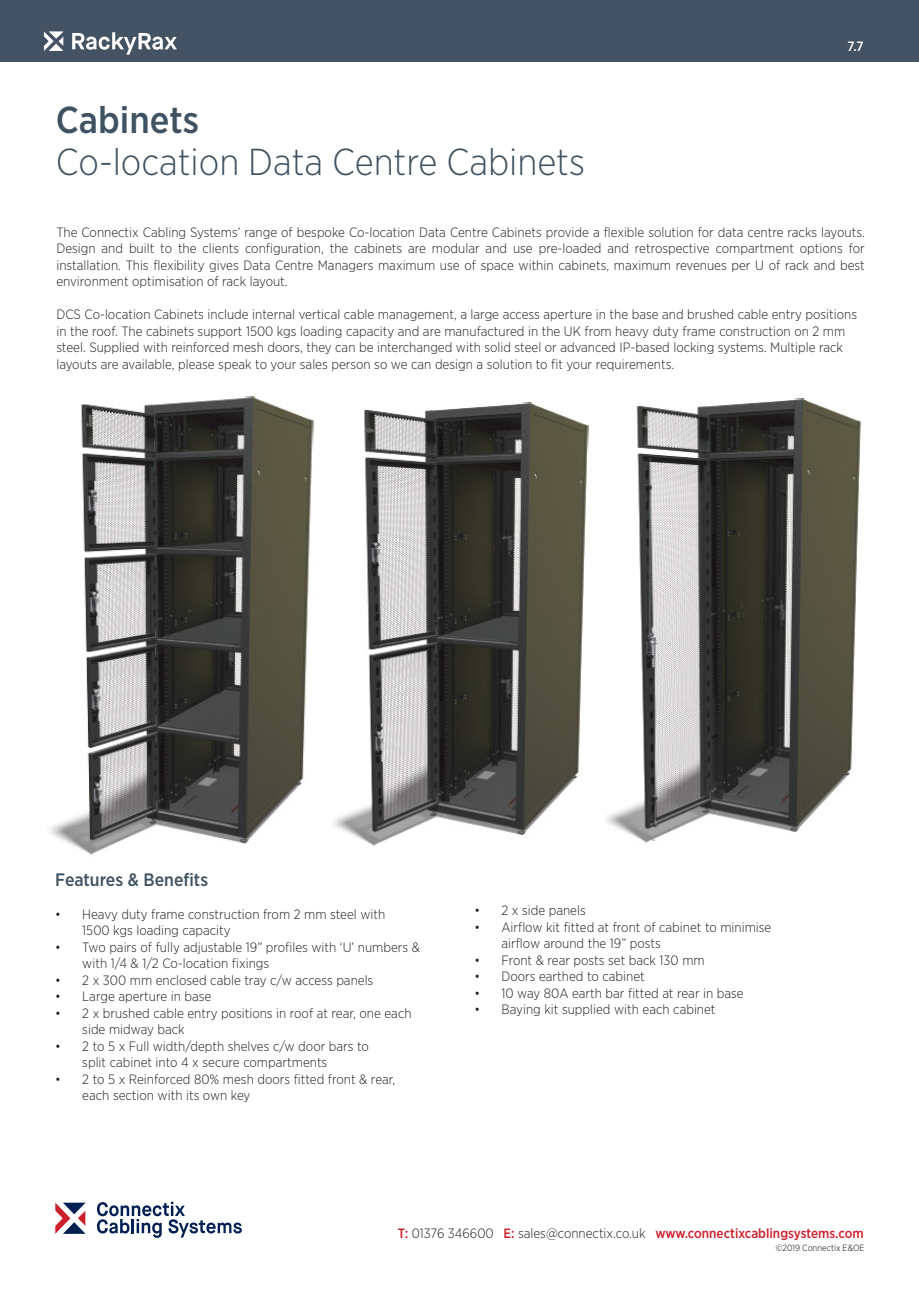
<style>
.page{position:relative;width:919px;height:1289px;background:#fff}
.page>*{position:absolute;margin:0;border:0;box-sizing:border-box;transform-origin:0 0}
.t1{font:300 37.5px "Gotham Narrow";color:#3e5261}
.t2{font:500 37.5px "Gotham Narrow";color:#3e5261}
.t3{font:500 18px "Gotham Narrow";color:#3e5261}
.t4{font:300 13.5px/16.5px "Gotham Narrow";color:#231f20}
.t5{font:500 13.5px "Gotham Narrow";color:#cd1f2c}
.t6{font:500 13.5px "Gotham Narrow";color:#fff}
.t7{font:300 9px "Gotham Narrow";color:#010000}
.s1{font-weight:300;color:#231f20}
</style>
<div class="page">
<div style="left:0;top:0;width:918px;height:62px;background:#435363"></div>
<svg style="left:55px;top:1202px;width:30px;height:31px"></svg>
<svg style="left:97px;top:1201px;width:145px;height:36px"></svg>
<svg style="left:44px;top:31px;width:19px;height:20px"></svg>
<svg style="left:72px;top:32px;width:105px;height:23px"></svg>
<img style="left:50px;top:396px;width:264px;height:459px">
<img style="left:333px;top:402px;width:256px;height:444px">
<img style="left:606px;top:398px;width:255px;height:445px">
<h1 class="t2" style="left:56px;top:96px;width:145px">Cabinets</h1>
<h1 class="t1" style="left:56px;top:139px;width:530px">Co-location Data Centre Cabinets</h1>
<p class="t6" style="left:847px;top:37px;width:18px">7.7</p>
<p class="t4" style="left:56px;top:223px;width:809px;text-align:justify">The Connectix Cabling Systems’ range of bespoke Co-location Data Centre Cabinets provide a flexible solution for data centre racks layouts.<br>Design and built to the clients configuration, the cabinets are modular and use pre-loaded and retrospective compartment options for installation. This flexibility gives Data Centre Managers maximum use of space within cabinets, maximum revenues per U of rack and best environment optimisation of rack layout.</p>
<p class="t4" style="left:56px;top:306px;width:802px">DCS Co-location Cabinets include internal vertical cable management, a large access aperture in the base and brushed cable entry positions in the roof. The cabinets support 1500 kgs loading capacity and are manufactured in the UK from heavy duty frame construction on 2 mm steel. Supplied with reinforced mesh doors, they can be interchanged with solid steel or advanced IP-based locking systems. Multiple rack layouts are available, please speak to your sales person so we can design a solution to fit your requirements.</p>
<h2 class="t3" style="left:55px;top:868px;width:154px">Features &amp; Benefits</h2>
<p class="t4" style="left:82px;top:905px;width:304px;text-indent:-27px">• Heavy duty frame construction from 2 mm steel with<br>1500 kgs loading capacity</p>
<p class="t4" style="left:82px;top:938px;width:339px;text-indent:-27px">• Two pairs of fully adjustable 19” profiles with ‘U’ numbers &amp; with 1/4 &amp; 1/2 Co-location fixings</p>
<p class="t4" style="left:55px;top:971px;width:319px">• 2 x 300 mm enclosed cable tray c/w access panels</p>
<p class="t4" style="left:55px;top:987px;width:157px">• Large aperture in base</p>
<p class="t4" style="left:82px;top:1004px;width:331px;text-indent:-27px">• 2 x brushed cable entry positions in roof at rear, one each side midway back</p>
<p class="t4" style="left:82px;top:1037px;width:288px;text-indent:-27px">• 2 to 5 x Full width/depth shelves c/w door bars to split cabinet into 4 x secure compartments</p>
<p class="t4" style="left:82px;top:1070px;width:314px;text-indent:-27px">• 2 to 5 x Reinforced 80% mesh doors fitted front &amp; rear, each section with its own key</p>
<p class="t4" style="left:474px;top:901px;width:113px">• 2 x side panels</p>
<p class="t4" style="left:501px;top:918px;width:271px;text-indent:-27px">• Airflow kit fitted at front of cabinet to minimise airflow around the 19” posts</p>
<p class="t4" style="left:474px;top:951px;width:232px">• Front &amp; rear posts set back 130 mm</p>
<p class="t4" style="left:474px;top:967px;width:172px">• Doors earthed to cabinet</p>
<p class="t4" style="left:474px;top:984px;width:271px">• 10 way 80A earth bar fitted at rear in base</p>
<p class="t4" style="left:474px;top:1000px;width:243px">• Baying kit supplied with each cabinet</p>
<p class="t5" style="left:397px;top:1224px;width:467px">T: <span class="s1">01376 346600</span> E: <span class="s1">sales@connectix.co.uk</span> www.connectixcablingsystems.com</p>
<p class="t7" style="left:775px;top:1242px;width:90px">©2019 Connectix E&amp;OE</p>
</div>
